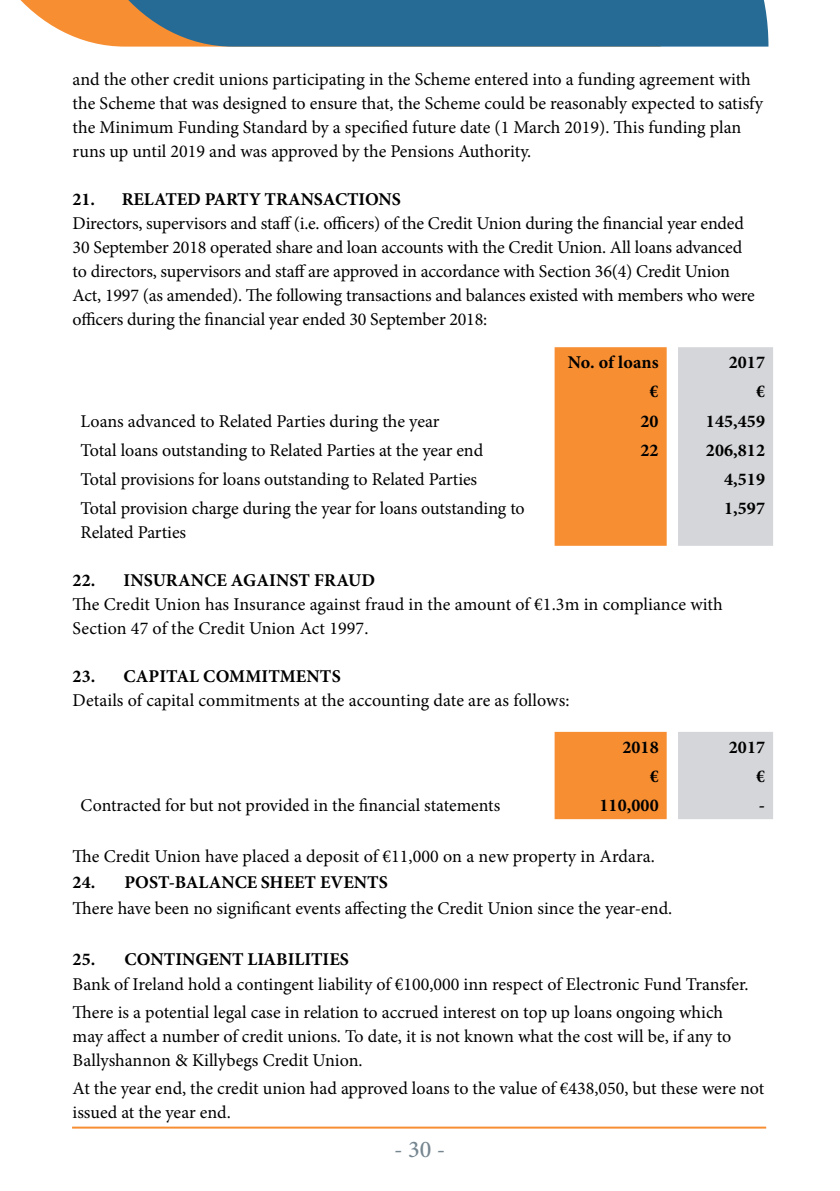
<style>
.page{position:relative;width:840px;height:1191px;background:#fff}
.page>*{position:absolute;margin:0;border:0;box-sizing:border-box;transform-origin:0 0}
.t1{font:500 24px "Minion Pro";color:#758690}
.t2{font:18px/24px "Minion Pro";letter-spacing:-.005em;color:#000}
.t3{font:700 18px "Minion Pro";letter-spacing:.005em;color:#000}
</style>
<div class="page">
<hr style="left:72px;top:1126px;width:693px;height:2px;background:#f78e32">
<svg style="left:20px;top:0;width:748px;height:47px;background:#4f778c"></svg>
<div style="left:554px;top:347px;width:112px;height:199px;background:#f78e32"></div>
<div style="left:678px;top:347px;width:94px;height:199px;background:#d4d6d9"></div>
<div style="left:554px;top:732px;width:112px;height:87px;background:#f78e32"></div>
<div style="left:678px;top:732px;width:94px;height:87px;background:#d4d6d9"></div>
<p class="t2" style="left:73px;top:67px;width:691px">and the other credit unions participating in the Scheme entered into a funding agreement with the Scheme that was designed to ensure that, the Scheme could be reasonably expected to satisfy the Minimum Funding Standard by a specified future date (1 March 2019). This funding plan runs up until 2019 and was approved by the Pensions Authority.</p>
<p class="t3" style="left:73px;top:187px;width:329px">21. RELATED PARTY TRANSACTIONS</p>
<p class="t2" style="left:73px;top:211px;width:683px">Directors, supervisors and staff (i.e. officers) of the Credit Union during the financial year ended 30 September 2018 operated share and loan accounts with the Credit Union. All loans advanced to directors, supervisors and staff are approved in accordance with Section 36(4) Credit Union Act, 1997 (as amended). The following transactions and balances existed with members who were officers during the financial year ended 30 September 2018:</p>
<p class="t3" style="left:567px;top:350px;width:92px">No. of loans</p>
<p class="t3" style="left:728px;top:350px;width:38px">2017</p>
<p class="t3" style="left:649px;top:379px;width:10px">€</p>
<p class="t3" style="left:755px;top:379px;width:10px">€</p>
<p class="t2" style="left:81px;top:409px;width:360px">Loans advanced to Related Parties during the year</p>
<p class="t3" style="left:640px;top:408px;width:20px">20</p>
<p class="t3" style="left:705px;top:408px;width:61px">145,459</p>
<p class="t2" style="left:81px;top:438px;width:404px">Total loans outstanding to Related Parties at the year end</p>
<p class="t3" style="left:640px;top:437px;width:20px">22</p>
<p class="t3" style="left:705px;top:437px;width:61px">206,812</p>
<p class="t2" style="left:81px;top:467px;width:398px">Total provisions for loans outstanding to Related Parties</p>
<p class="t3" style="left:723px;top:466px;width:42px">4,519</p>
<p class="t2" style="left:81px;top:496px;width:445px">Total provision charge during the year for loans outstanding to<br>Related Parties</p>
<p class="t3" style="left:723px;top:495px;width:42px">1,597</p>
<p class="t3" style="left:73px;top:567px;width:304px">22. INSURANCE AGAINST FRAUD</p>
<p class="t2" style="left:73px;top:592px;width:651px">The Credit Union has Insurance against fraud in the amount of €1.3m in compliance with<br>Section 47 of the Credit Union Act 1997.</p>
<p class="t3" style="left:73px;top:663px;width:269px">23. CAPITAL COMMITMENTS</p>
<p class="t2" style="left:73px;top:688px;width:498px">Details of capital commitments at the accounting date are as follows:</p>
<p class="t3" style="left:622px;top:734px;width:38px">2018</p>
<p class="t3" style="left:728px;top:734px;width:38px">2017</p>
<p class="t3" style="left:649px;top:763px;width:10px">€</p>
<p class="t3" style="left:755px;top:763px;width:10px">€</p>
<p class="t2" style="left:81px;top:793px;width:421px">Contracted for but not provided in the financial statements</p>
<p class="t3" style="left:599px;top:792px;width:61px">110,000</p>
<p class="t3" style="left:758px;top:792px;width:8px">-</p>
<p class="t2" style="left:73px;top:844px;width:583px">The Credit Union have placed a deposit of €11,000 on a new property in Ardara.</p>
<p class="t3" style="left:73px;top:869px;width:316px">24. POST-BALANCE SHEET EVENTS</p>
<p class="t2" style="left:73px;top:896px;width:600px">There have been no significant events affecting the Credit Union since the year-end.</p>
<p class="t3" style="left:73px;top:946px;width:278px">25. CONTINGENT LIABILITIES</p>
<p class="t2" style="left:73px;top:971px;width:677px;line-height:27.6px">Bank of Ireland hold a contingent liability of €100,000 inn respect of Electronic Fund Transfer.<br>There is a potential legal case in relation to accrued interest on top up loans ongoing which</p>
<p class="t2" style="left:73px;top:1024px;width:659px">may affect a number of credit unions. To date, it is not known what the cost will be, if any to<br>Ballyshannon &amp; Killybegs Credit Union.</p>
<p class="t2" style="left:73px;top:1076px;width:692px">At the year end, the credit union had approved loans to the value of €438,050, but these were not issued at the year end.</p>
<h1 class="t1" style="left:394px;top:1133px;width:52px">- 30 -</h1>
</div>
